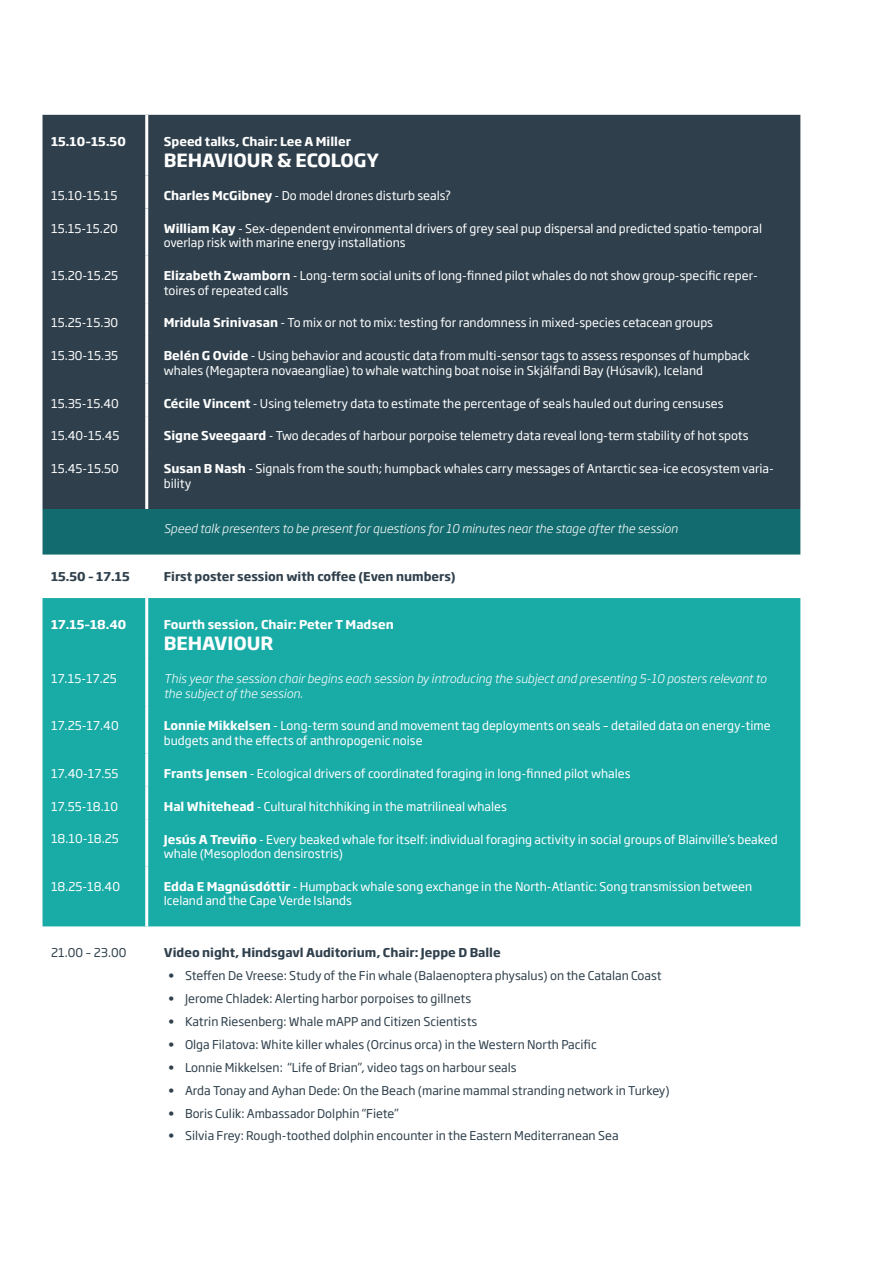
<style>
.page{position:relative;width:893px;height:1263px;background:#fff}
.page>*{position:absolute;margin:0;border:0;box-sizing:border-box;transform-origin:0 0}
.t1{font:700 18px "Soho Gothic Std";color:#fff}
.t2{font:12px/14.4px "Soho Gothic Std";color:#fff}
.t3{font:12px "Soho Gothic Std";color:#2f404c}
.t4{font:italic 300 12px/14.4px "Soho Gothic Std";color:#fff}
.t5{font:700 12px "Soho Gothic Std";color:#2f404c}
.t6{font:700 12px "Soho Gothic Std";color:#fff}
.s1{font-weight:700}
</style>
<div class="page">
<div style="left:43px;top:115px;width:757px;height:394px;background:#2f404c"></div>
<div style="left:43px;top:509px;width:757px;height:45px;background:#126b6f"></div>
<div style="left:43px;top:598px;width:757px;height:328px;background:#19aba6"></div>
<hr style="left:145px;top:115px;width:3px;height:61px;background:#fff">
<hr style="left:145px;top:176px;width:3px;height:33px;background:#fff">
<hr style="left:145px;top:209px;width:3px;height:47px;background:#fff">
<hr style="left:145px;top:256px;width:3px;height:47px;background:#fff">
<hr style="left:145px;top:303px;width:3px;height:33px;background:#fff">
<hr style="left:145px;top:336px;width:3px;height:47px;background:#fff">
<hr style="left:145px;top:383px;width:3px;height:33px;background:#fff">
<hr style="left:145px;top:416px;width:3px;height:33px;background:#fff">
<hr style="left:145px;top:449px;width:3px;height:60px;background:#fff">
<hr style="left:145px;top:598px;width:3px;height:61px;background:#fff">
<hr style="left:145px;top:659px;width:3px;height:47px;background:#fff">
<hr style="left:145px;top:706px;width:3px;height:47px;background:#fff">
<hr style="left:145px;top:753px;width:3px;height:33px;background:#fff">
<hr style="left:145px;top:786px;width:3px;height:33px;background:#fff">
<hr style="left:145px;top:819px;width:3px;height:47px;background:#fff">
<hr style="left:145px;top:866px;width:3px;height:60px;background:#fff">
<p class="t6" style="left:51px;top:133px;width:76px">15.10–15.50</p>
<p class="t6" style="left:164px;top:133px;width:189px">Speed talks, Chair: Lee A Miller</p>
<h1 class="t1" style="left:164px;top:149px;width:217px">BEHAVIOUR &amp; ECOLOGY</h1>
<p class="t2" style="left:51px;top:189px;width:68px">15.10-15.15</p>
<p class="t2" style="left:164px;top:189px;width:289px"><span class="s1">Charles McGibney</span> - Do model drones disturb seals?</p>
<p class="t2" style="left:51px;top:221px;width:68px">15.15-15.20</p>
<p class="t2" style="left:164px;top:221px;width:600px"><span class="s1">William Kay</span> - Sex-dependent environmental drivers of grey seal pup dispersal and predicted spatio-temporal overlap risk with marine energy installations</p>
<p class="t2" style="left:51px;top:269px;width:69px">15.20-15.25</p>
<p class="t2" style="left:164px;top:269px;width:596px"><span class="s1">Elizabeth Zwamborn</span> - Long-term social units of long-finned pilot whales do not show group-specific reper&shy;toires of repeated calls</p>
<p class="t2" style="left:51px;top:316px;width:69px">15.25-15.30</p>
<p class="t2" style="left:164px;top:316px;width:551px"><span class="s1">Mridula Srinivasan</span> - To mix or not to mix: testing for randomness in mixed-species cetacean groups</p>
<p class="t2" style="left:51px;top:349px;width:69px">15.30-15.35</p>
<p class="t2" style="left:164px;top:349px;width:587px"><span class="s1">Belén G Ovide</span> - Using behavior and acoustic data from multi-sensor tags to assess responses of humpback whales (Megaptera novaeangliae) to whale watching boat noise in Skjálfandi Bay (Húsavík), Iceland</p>
<p class="t2" style="left:51px;top:396px;width:69px">15.35-15.40</p>
<p class="t2" style="left:164px;top:396px;width:561px"><span class="s1">Cécile Vincent</span> - Using telemetry data to estimate the percentage of seals hauled out during censuses</p>
<p class="t2" style="left:51px;top:429px;width:70px">15.40-15.45</p>
<p class="t2" style="left:164px;top:429px;width:586px"><span class="s1">Signe Sveegaard</span> - Two decades of harbour porpoise telemetry data reveal long-term stability of hot spots</p>
<p class="t2" style="left:51px;top:462px;width:69px">15.45-15.50</p>
<p class="t2" style="left:164px;top:462px;width:612px"><span class="s1">Susan B Nash</span> - Signals from the south; humpback whales carry messages of Antarctic sea-ice ecosystem varia&shy;bility</p>
<p class="t4" style="left:164px;top:522px;width:516px">Speed talk presenters to be present for questions for 10 minutes near the stage after the session</p>
<p class="t5" style="left:51px;top:569px;width:80px">15.50 – 17.15</p>
<p class="t5" style="left:164px;top:569px;width:293px">First poster session with coffee (Even numbers)</p>
<p class="t6" style="left:51px;top:616px;width:77px">17.15–18.40</p>
<p class="t6" style="left:164px;top:616px;width:231px">Fourth session, Chair: Peter T Madsen</p>
<h1 class="t1" style="left:164px;top:632px;width:111px">BEHAVIOUR</h1>
<p class="t2" style="left:51px;top:672px;width:67px">17.15-17.25</p>
<p class="t4" style="left:164px;top:672px;width:604px">This year the session chair begins each session by introducing the subject and presenting 5-10 posters relevant to the subject of the session.</p>
<p class="t2" style="left:51px;top:719px;width:69px">17.25-17.40</p>
<p class="t2" style="left:164px;top:719px;width:608px"><span class="s1">Lonnie Mikkelsen</span> - Long-term sound and movement tag deployments on seals – detailed data on energy-time budgets and the effects of anthropogenic noise</p>
<p class="t2" style="left:51px;top:766px;width:69px">17.40-17.55</p>
<p class="t2" style="left:164px;top:766px;width:468px"><span class="s1">Frants Jensen</span> - Ecological drivers of coordinated foraging in long-finned pilot whales</p>
<p class="t2" style="left:51px;top:799px;width:69px">17.55-18.10</p>
<p class="t2" style="left:164px;top:799px;width:345px"><span class="s1">Hal Whitehead</span> - Cultural hitchhiking in the matrilineal whales</p>
<p class="t2" style="left:51px;top:832px;width:69px">18.10-18.25</p>
<p class="t2" style="left:164px;top:832px;width:615px"><span class="s1">Jesús A Treviño</span> - Every beaked whale for itself: individual foraging activity in social groups of Blainville’s beaked whale (Mesoplodon densirostris)</p>
<p class="t2" style="left:51px;top:879px;width:71px">18.25-18.40</p>
<p class="t2" style="left:164px;top:879px;width:590px"><span class="s1">Edda E Magnúsdóttir</span> - Humpback whale song exchange in the North-Atlantic: Song transmission between<br>Iceland and the Cape Verde Islands</p>
<p class="t3" style="left:51px;top:945px;width:77px">21.00 – 23.00</p>
<p class="t5" style="left:164px;top:945px;width:338px">Video night, Hindsgavl Auditorium, Chair: Jeppe D Balle</p>
<p class="t3" style="left:168px;top:968px;width:495px">• Steffen De Vreese: Study of the Fin whale (Balaenoptera physalus) on the Catalan Coast</p>
<p class="t3" style="left:168px;top:991px;width:305px">• Jerome Chladek: Alerting harbor porpoises to gillnets</p>
<p class="t3" style="left:168px;top:1014px;width:311px">• Katrin Riesenberg: Whale mAPP and Citizen Scientists</p>
<p class="t3" style="left:168px;top:1037px;width:430px">• Olga Filatova: White killer whales (Orcinus orca) in the Western North Pacific</p>
<p class="t3" style="left:168px;top:1060px;width:350px">• Lonnie Mikkelsen: “Life of Brian”, video tags on harbour seals</p>
<p class="t3" style="left:168px;top:1083px;width:503px">• Arda Tonay and Ayhan Dede: On the Beach (marine mammal stranding network in Turkey)</p>
<p class="t3" style="left:168px;top:1105px;width:232px">• Boris Culik: Ambassador Dolphin “Fiete”</p>
<p class="t3" style="left:168px;top:1128px;width:452px">• Silvia Frey: Rough-toothed dolphin encounter in the Eastern Mediterranean Sea</p>
</div>
